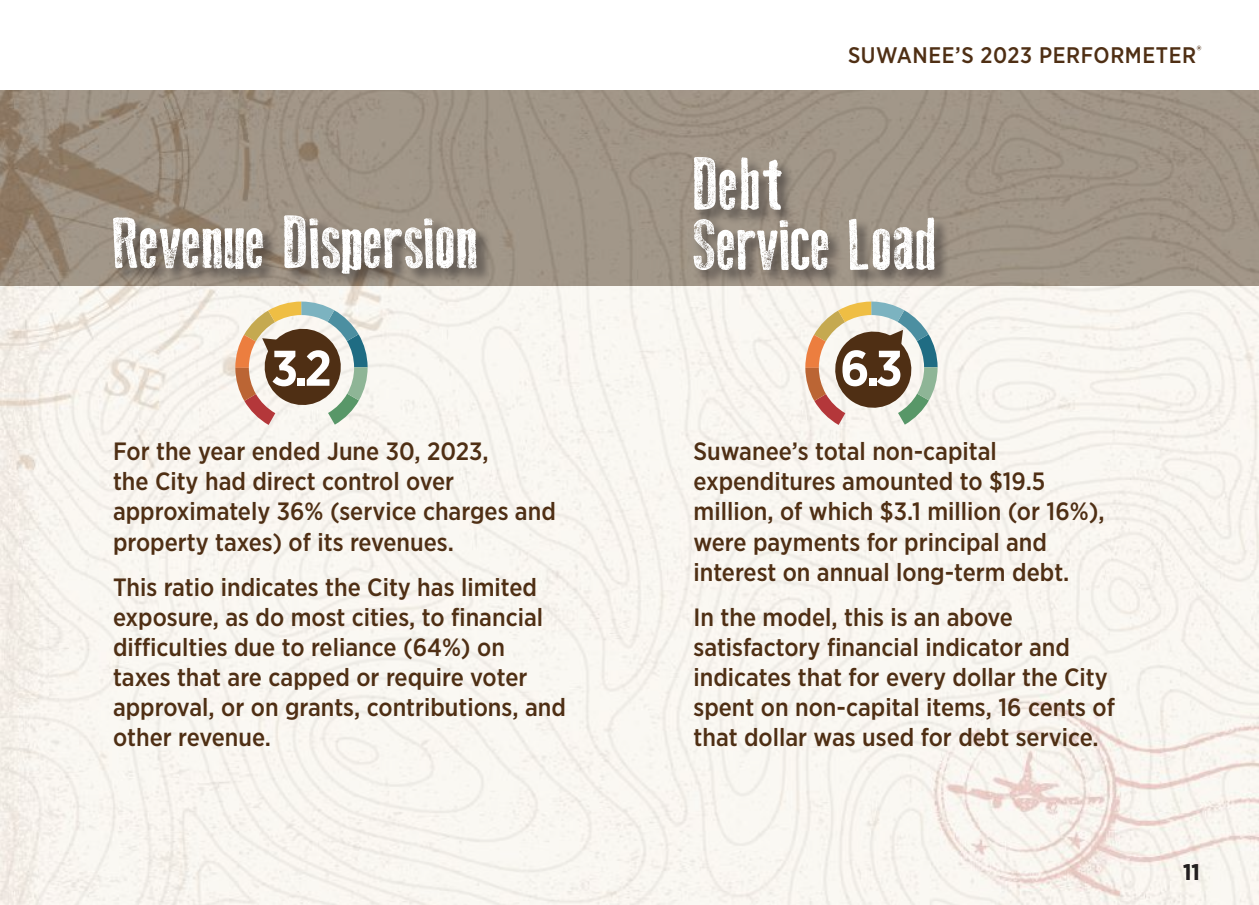
<style>
.page{position:relative;width:1259px;height:905px;background:#fff}
.page>*{position:absolute;margin:0;border:0;box-sizing:border-box;transform-origin:0 0}
.t1{font:72.5px/60px "Old Press";color:#fff}
.t2{font:700 50px "Gotham Narrow";color:#fff}
.t3{font:500 25px/30px "Gotham Narrow";color:#4f2f14}
.t4{font:500 22.5px "Gotham Narrow";letter-spacing:.025em;color:#4f2f14}
.t5{font:700 22.5px "Gotham Narrow";color:#231f20}
</style>
<div class="page">
<img style="left:0;top:90px;width:1259px;height:814px">
<div style="left:112px;top:215px;width:380px;height:74px;background:#231f20;opacity:.55"></div>
<div style="left:693px;top:157px;width:257px;height:128px;background:#231f20;opacity:.55"></div>
<svg style="left:805px;top:301px;width:133px;height:124px"></svg>
<svg style="left:235px;top:301px;width:133px;height:124px"></svg>
<h1 class="t1" style="left:113px;top:213px;width:366px">Revenue Dispersion</h1>
<h2 class="t2" style="left:271px;top:336px;width:62px">3.2</h2>
<p class="t3" style="left:113px;top:436px;width:444px">For the year ended June 30, 2023,<br>the City had direct control over approximately 36% (service charges and property taxes) of its revenues.</p>
<p class="t3" style="left:113px;top:571px;width:454px">This ratio indicates the City has limited exposure, as do most cities, to financial difficulties due to reliance (64%) on taxes that are capped or require voter approval, or on grants, contributions, and other revenue.</p>
<p class="t4" style="left:848px;top:41px;width:355px">SUWANEE’S 2023 PERFORMETER<sup>®</sup></p>
<h1 class="t1" style="left:693px;top:155px;width:244px">Debt<br>Service Load</h1>
<h2 class="t2" style="left:840px;top:336px;width:64px">6.3</h2>
<p class="t3" style="left:693px;top:436px;width:413px">Suwanee’s total non-capital expenditures amounted to $19.5 million, of which $3.1 million (or 16%), were payments for principal and interest on annual long-term debt.</p>
<p class="t3" style="left:693px;top:601px;width:423px">In the model, this is an above satisfactory financial indicator and indicates that for every dollar the City spent on non-capital items, 16 cents of that dollar was used for debt service.</p>
<p class="t5" style="left:1183px;top:857px;width:18px">11</p>
</div>
